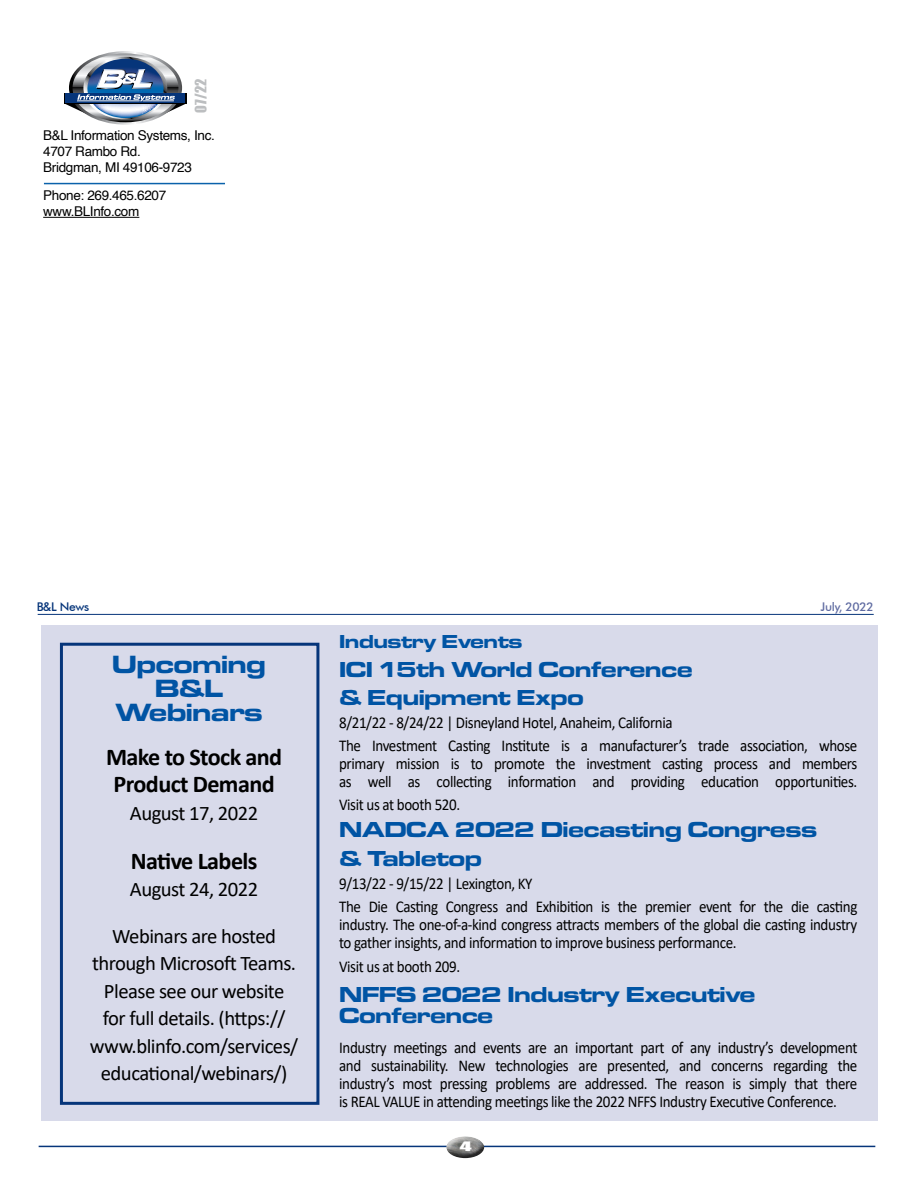
<style>
.page{position:relative;width:918px;height:1188px;background:#fff}
.page>*{position:absolute;margin:0;border:0;box-sizing:border-box;transform-origin:0 0}
.t1{font:700 25.8px/24.2px "Eurostile MN Extended";letter-spacing:-.025em;color:#0054a4;text-align:center}
.t2{font:700 24.15px/27.6px "Calibri";letter-spacing:-.025em;color:#000;text-align:center}
.t3{font:700 22.5px/28.5px "Eurostile MN Extended";letter-spacing:-.025em;color:#0054a4}
.t4{font:20.7px/27.6px "Calibri";letter-spacing:-.025em;color:#000;text-align:center}
.t5{font:700 19.5px "Eurostile MN Extended";letter-spacing:-.025em;color:#0054a4}
.t6{font:16.5px/18px "Calibri";letter-spacing:-.025em;color:#000;scale:.91 1}
.t7{font:14.4px "Impact";color:#bcbec0}
.t8{font:13.5px/16.2px "Helvetica";letter-spacing:-.025em;color:#000}
.t9{font:500 12px "Futura BT";letter-spacing:-.025em;color:#606ca2}
.t10{font:500 12px "Futura BT";color:#06357a}
.t11{font:12px "Impact";color:#fff;scale:2 1}
</style>
<div class="page">
<div style="left:41px;top:626px;width:837px;height:495px;background:#d8daea"></div>
<div style="left:60px;top:643px;width:259px;height:462px;border:3px solid #06357a"></div>
<hr style="left:43px;top:217px;width:96px;height:1px;background:#000">
<hr style="left:44px;top:183px;width:181px;height:1px;background:#0b62ab">
<div style="left:64px;top:93px;width:123px;height:11px;background:#000"></div>
<svg style="left:65px;top:51px;width:120px;height:74px"></svg>
<hr style="left:38px;top:614px;width:836px;height:1px;background:#06357a">
<hr style="left:39px;top:1146px;width:836px;height:1px;background:#06357a">
<div style="left:446px;top:1134px;width:41px;height:17px;background:#fff;opacity:.75"></div>
<div style="left:446px;top:1141px;width:41px;height:18px;background:#000;opacity:.75"></div>
<p class="t7" style="left:190px;top:113px;width:35px;rotate:-90deg">07/22</p>
<p class="t8" style="left:43px;top:127px;width:173px">B&amp;L Information Systems, Inc.<br>4707 Rambo Rd.<br>Bridgman, MI 49106-9723</p>
<p class="t8" style="left:43px;top:188px;width:125px">Phone: 269.465.6207 www.BLInfo.com</p>
<p class="t10" style="left:37px;top:599px;width:54px">B&amp;L News</p>
<p class="t9" style="left:821px;top:599px;width:55px">July, 2022</p>
<h1 class="t1" style="left:112px;top:652px;width:156px">Upcoming<br>B&amp;L<br>Webinars</h1>
<h2 class="t2" style="left:106px;top:743px;width:178px">Make to Stock and<br>Product Demand</h2>
<p class="t4" style="left:130px;top:799px;width:130px">August 17, 2022</p>
<h2 class="t2" style="left:131px;top:847px;width:128px">Native Labels</h2>
<p class="t4" style="left:130px;top:875px;width:130px">August 24, 2022</p>
<p class="t4" style="left:90px;top:921px;width:210px">Webinars are hosted through Microsoft Teams.<br>Please see our website for full details. (https:// www.blinfo.com/services/ educational/webinars/)</p>
<p class="t5" style="left:339px;top:630px;width:185px">Industry Events</p>
<h3 class="t3" style="left:339px;top:655px;width:355px">ICI 15th World Conference &amp; Equipment Expo</h3>
<p class="t6" style="left:339px;top:711px;width:571px;line-height:22.6px">8/21/22 - 8/24/22 | Disneyland Hotel, Anaheim, California<br>The Investment Casting Institute is a manufacturer’s trade association, whose</p>
<p class="t6" style="left:339px;top:754px;width:571px">primary mission is to promote the investment casting process and members as well as collecting information and providing education opportunities.</p>
<p class="t6" style="left:339px;top:795px;width:135px">Visit us at booth 520.</p>
<h3 class="t3" style="left:339px;top:816px;width:480px">NADCA 2022 Diecasting Congress &amp; Tabletop</h3>
<p class="t6" style="left:339px;top:872px;width:571px;line-height:22.6px">9/13/22 - 9/15/22 | Lexington, KY<br>The Die Casting Congress and Exhibition is the premier event for the die casting</p>
<p class="t6" style="left:339px;top:915px;width:571px">industry. The one-of-a-kind congress attracts members of the global die casting industry to gather insights, and information to improve business performance.</p>
<p class="t6" style="left:339px;top:957px;width:135px">Visit us at booth 209.</p>
<h3 class="t3" style="left:339px;top:984px;width:418px;line-height:21px">NFFS 2022 Industry Executive<br>Conference</h3>
<p class="t6" style="left:339px;top:1038px;width:571px;text-align:justify">Industry meetings and events are an important part of any industry’s development and sustainability. New technologies are presented, and concerns regarding the industry’s most pressing problems are addressed. The reason is simply that there is REAL VALUE in attending meetings like the 2022 NFFS Industry Executive Conference.</p>
<p class="t11" style="left:460px;top:1137px;width:7px">4</p>
</div>
